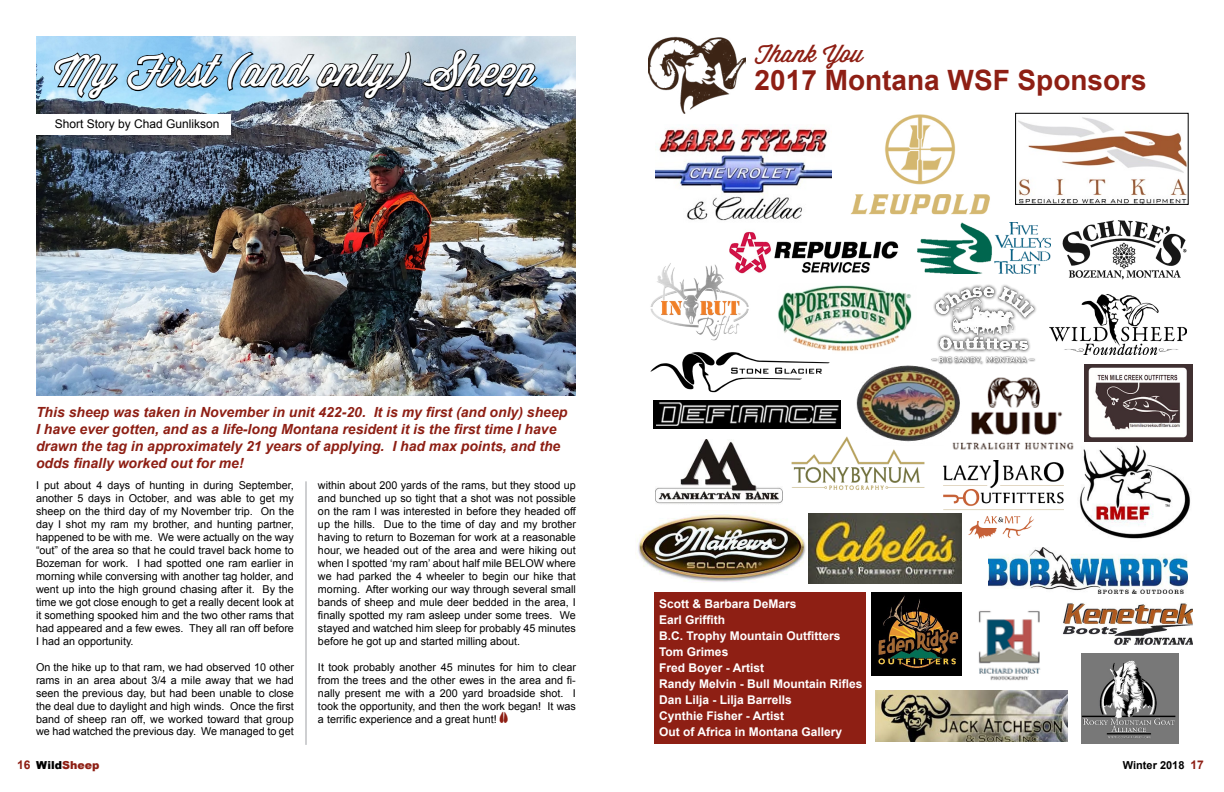
<style>
.page{position:relative;width:1224px;height:792px;background:#fff}
.page>*{position:absolute;margin:0;border:0;box-sizing:border-box;transform-origin:0 0}
.t1{font:43px "Wisdom Script";color:#fff}
.t2{font:700 28px "Arial";color:#8e1f14}
.t3{font:24px "Wisdom Script";color:#8e1f14}
.t4{font:italic 700 14px/16.8px "Arial";color:#8e1f14}
.t5{font:700 12px/16px "Arial";color:#fff}
.t6{font:12px "Arial";color:#000}
.t7{font:700 11px "Arial";color:#000}
.t8{font:900 11px "Arial";color:#8e1f14}
.t9{font:10.8px/13px "Arial";color:#000;text-align:justify}
.s1{font-family:"Animal Tracks";font-size:14px;color:#8e1f14}
.s2{font-weight:700;font-size:12px}
.s3{color:#000}
.s4{font-size:12px;color:#8e1f14}
</style>
<div class="page">
<img style="left:36px;top:37px;width:540px;height:359px">
<svg style="left:51px;top:51px;width:69px;height:49px;background:#7998ab"></svg>
<svg style="left:126px;top:50px;width:288px;height:50px;background:#7892a3"></svg>
<svg style="left:421px;top:48px;width:119px;height:50px;background:#6a7682"></svg>
<div style="left:0;top:114px;width:230px;height:21px;background:#fff"></div>
<hr style="left:306px;top:481px;width:1px;height:264px;background:#9fa1a4">
<img style="left:978px;top:610px;width:63px;height:71px">
<img style="left:1079px;top:445px;width:112px;height:94px">
<img style="left:791px;top:446px;width:134px;height:44px">
<img style="left:952px;top:377px;width:122px;height:73px">
<img style="left:1050px;top:294px;width:137px;height:60px">
<img style="left:656px;top:400px;width:181px;height:28px">
<div style="left:654px;top:593px;width:212px;height:151px;background:#8e1f14"></div>
<img style="left:778px;top:285px;width:134px;height:66px">
<img style="left:655px;top:127px;width:177px;height:94px">
<img style="left:917px;top:223px;width:133px;height:51px">
<img style="left:1018px;top:117px;width:168px;height:86px">
<div style="left:1015px;top:113px;width:173px;height:92px;border:1px solid #000"></div>
<img style="left:1062px;top:603px;width:131px;height:42px">
<img style="left:649px;top:36px;width:97px;height:78px">
<img style="left:850px;top:114px;width:140px;height:101px">
<img style="left:655px;top:439px;width:127px;height:65px">
<img style="left:1085px;top:365px;width:108px;height:77px">
<img style="left:1062px;top:220px;width:125px;height:60px">
<img style="left:729px;top:231px;width:170px;height:42px">
<img style="left:931px;top:284px;width:105px;height:81px">
<img style="left:650px;top:352px;width:180px;height:41px">
<img style="left:988px;top:547px;width:199px;height:46px">
<img style="left:650px;top:260px;width:103px;height:81px">
<img style="left:872px;top:593px;width:90px;height:82px">
<img style="left:943px;top:461px;width:120px;height:77px">
<img style="left:876px;top:690px;width:192px;height:51px">
<img style="left:637px;top:514px;width:169px;height:68px">
<img style="left:1081px;top:654px;width:97px;height:90px">
<img style="left:837px;top:365px;width:141px;height:81px">
<img style="left:808px;top:514px;width:154px;height:70px">
<h1 class="t1" style="left:55px;top:38px;width:482px">My First (and only) Sheep</h1>
<p class="t6" style="left:55px;top:116px;width:166px">Short Story by Chad Gunlikson</p>
<h3 class="t3" style="left:755px;top:35px;width:110px">Thank You</h3>
<h2 class="t2" style="left:755px;top:61px;width:394px">2017 Montana WSF Sponsors</h2>
<p class="t4" style="left:36px;top:404px;width:533px">This sheep was taken in November in unit 422-20. It is my first (and only) sheep I have ever gotten, and as a life-long Montana resident it is the first time I have drawn the tag in approximately 21 years of applying. I had max points, and the odds finally worked out for me!</p>
<p class="t9" style="left:36px;top:479px;width:260px">I put about 4 days of hunting in during September, another 5 days in October, and was able to get my sheep on the third day of my November trip. On the day I shot my ram my brother, and hunting partner, happened to be with me. We were actually on the way “out” of the area so that he could travel back home to Bozeman for work. I had spotted one ram earlier in morning while conversing with another tag holder, and went up into the high ground chasing after it. By the time we got close enough to get a really decent look at it something spooked him and the two other rams that had appeared and a few ewes. They all ran off before I had an opportunity.</p>
<p class="t9" style="left:36px;top:660px;width:260px">On the hike up to that ram, we had observed 10 other rams in an area about 3/4 a mile away that we had seen the previous day, but had been unable to close the deal due to daylight and high winds. Once the first band of sheep ran off, we worked toward that group we had watched the previous day. We managed to get</p>
<p class="t9" style="left:318px;top:479px;width:259px">within about 200 yards of the rams, but they stood up and bunched up so tight that a shot was not possible on the ram I was interested in before they headed off up the hills. Due to the time of day and my brother having to return to Bozeman for work at a reasonable hour, we headed out of the area and were hiking out when I spotted ‘my ram’ about half mile BELOW where we had parked the 4 wheeler to begin our hike that morning. After working our way through several small bands of sheep and mule deer bedded in the area, I finally spotted my ram asleep under some trees. We stayed and watched him sleep for probably 45 minutes before he got up and started milling about.</p>
<p class="t9" style="left:318px;top:660px;width:260px">It took probably another 45 minutes for him to clear from the trees and the other ewes in the area and fi&shy;nally present me with a 200 yard broadside shot. I took the opportunity, and then the work began! It was a terrific experience and a great hunt! <span class="s1">Å</span></p>
<p class="t5" style="left:659px;top:596px;width:205px">Scott &amp; Barbara DeMars<br>Earl Griffith<br>B.C. Trophy Mountain Outfitters<br>Tom Grimes<br>Fred Boyer - Artist<br>Randy Melvin - Bull Mountain Rifles<br>Dan Lilja - Lilja Barrells<br>Cynthie Fisher - Artist<br>Out of Africa in Montana Gallery</p>
<p class="t8" style="left:17px;top:757px;width:84px"><span class="s2">16</span> <span class="s3">Wild</span>Sheep</p>
<p class="t7" style="left:1123px;top:758px;width:83px">Winter 2018 <span class="s4">17</span></p>
</div>
